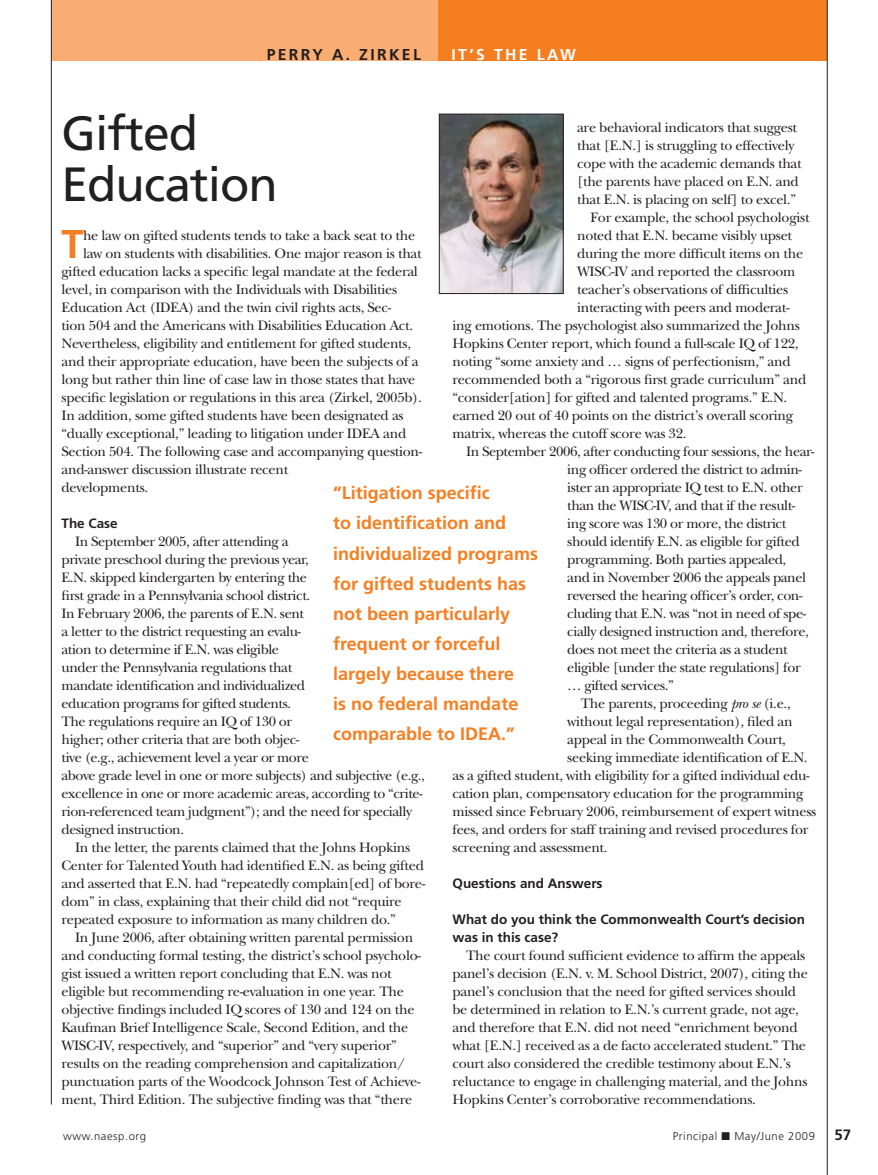
<style>
.page{position:relative;width:878px;height:1175px;background:#fff}
.page>*{position:absolute;margin:0;border:0;box-sizing:border-box;transform-origin:0 0}
.t1{font:48px/51px "Frutiger";letter-spacing:-.02em;color:#231f20}
.t2{font:700 40.05px "Frutiger";color:#f57e20}
.t3{font:700 18px/30px "Frutiger";color:#f57e20}
.t4{font:700 15.75px "Frutiger";letter-spacing:.15em;color:#fff}
.t5{font:700 15.75px "Frutiger";letter-spacing:.15em;color:#231f20}
.t6{font:700 15px "Frutiger";color:#231f20}
.t7{font:14.25px/18px "New Baskerville";letter-spacing:-.02em;color:#231f20}
.t8{font:700 13.5px/18px "Frutiger";color:#231f20}
.t9{font:300 11.25px "Frutiger";letter-spacing:.05em;color:#231f20}
.s1{font-style:italic}
</style>
<div class="page">
<div style="left:51px;top:0;width:388px;height:60px;background:#faad72"></div>
<hr style="left:51px;top:0;width:1px;height:1104px;background:#231f20">
<div style="left:439px;top:0;width:388px;height:60px;background:#f57e20"></div>
<img style="left:441px;top:116px;width:120px;height:176px">
<div style="left:439px;top:114px;width:124px;height:180px;border:1px solid #231f20"></div>
<hr style="left:827px;top:0;width:1px;height:1174px;background:#231f20">
<p class="t4" style="left:451px;top:45px;width:126px">IT’S THE LAW</p>
<p class="t5" style="left:267px;top:45px;width:156px">PERRY A. ZIRKEL</p>
<p class="t4" style="left:457px;top:45px;width:126px">IT’S THE LAW</p>
<h1 class="t1" style="left:62px;top:108px;width:218px">Gifted<br>Education</h1>
<p class="t7" style="left:577px;top:118px;width:222px">are behavioral indicators that suggest</p>
<p class="t7" style="left:577px;top:136px;width:219px">that [E.N.] is struggling to effectively</p>
<p class="t7" style="left:577px;top:154px;width:226px">cope with the academic demands that</p>
<p class="t7" style="left:577px;top:172px;width:223px">[the parents have placed on E.N. and</p>
<p class="t7" style="left:577px;top:190px;width:220px">that E.N. is placing on self] to excel.”</p>
<p class="t7" style="left:590px;top:208px;width:220px">For example, the school psychologist</p>
<p class="t7" style="left:577px;top:226px;width:216px">noted that E.N. became visibly upset</p>
<p class="t7" style="left:577px;top:244px;width:228px">during the more difficult items on the</p>
<p class="t7" style="left:577px;top:262px;width:220px">WISC-IV and reported the classroom</p>
<p class="t7" style="left:577px;top:280px;width:212px">teacher’s observations of difficulties</p>
<p class="t7" style="left:577px;top:298px;width:214px">interacting with peers and moderat-</p>
<p class="t7" style="left:452px;top:316px;width:349px">ing emotions. The psychologist also summarized the Johns</p>
<p class="t7" style="left:452px;top:334px;width:347px">Hopkins Center report, which found a full-scale IQ of 122,</p>
<p class="t7" style="left:452px;top:352px;width:340px">noting “some anxiety and … signs of perfectionism,” and</p>
<p class="t7" style="left:452px;top:370px;width:355px">recommended both a “rigorous first grade curriculum” and</p>
<p class="t7" style="left:452px;top:388px;width:336px">“consider[ation] for gifted and talented programs.” E.N.</p>
<p class="t7" style="left:452px;top:406px;width:342px">earned 20 out of 40 points on the district’s overall scoring</p>
<p class="t7" style="left:452px;top:424px;width:235px">matrix, whereas the cutoff score was 32.</p>
<p class="t7" style="left:466px;top:442px;width:350px">In September 2006, after conducting four sessions, the hear-</p>
<p class="t7" style="left:567px;top:460px;width:236px">ing officer ordered the district to admin-</p>
<p class="t7" style="left:567px;top:478px;width:237px">ister an appropriate IQ test to E.N. other</p>
<p class="t7" style="left:567px;top:496px;width:229px">than the WISC-IV, and that if the result-</p>
<p class="t7" style="left:567px;top:514px;width:220px">ing score was 130 or more, the district</p>
<p class="t7" style="left:567px;top:532px;width:234px">should identify E.N. as eligible for gifted</p>
<p class="t7" style="left:567px;top:550px;width:220px">programming. Both parties appealed,</p>
<p class="t7" style="left:567px;top:568px;width:240px">and in November 2006 the appeals panel</p>
<p class="t7" style="left:567px;top:586px;width:237px">reversed the hearing officer’s order, con-</p>
<p class="t7" style="left:567px;top:604px;width:240px">cluding that E.N. was “not in need of spe-</p>
<p class="t7" style="left:567px;top:622px;width:243px">cially designed instruction and, therefore,</p>
<p class="t7" style="left:567px;top:640px;width:222px">does not meet the criteria as a student</p>
<p class="t7" style="left:567px;top:658px;width:235px">eligible [under the state regulations] for</p>
<p class="t7" style="left:567px;top:676px;width:108px">… gifted services.”</p>
<p class="t7" style="left:580px;top:694px;width:211px">The parents, proceeding <span class="s1">pro se</span> (i.e.,</p>
<p class="t7" style="left:567px;top:712px;width:227px">without legal representation), filed an</p>
<p class="t7" style="left:567px;top:730px;width:220px">appeal in the Commonwealth Court,</p>
<p class="t7" style="left:567px;top:748px;width:242px">seeking immediate identification of E.N.</p>
<p class="t7" style="left:452px;top:766px;width:358px">as a gifted student, with eligibility for a gifted individual edu-</p>
<p class="t7" style="left:452px;top:784px;width:352px">cation plan, compensatory education for the programming</p>
<p class="t7" style="left:452px;top:802px;width:365px">missed since February 2006, reimbursement of expert witness</p>
<p class="t7" style="left:452px;top:820px;width:357px">fees, and orders for staff training and revised procedures for</p>
<p class="t7" style="left:452px;top:838px;width:157px">screening and assessment.</p>
<p class="t8" style="left:452px;top:874px;width:151px">Questions and Answers</p>
<p class="t8" style="left:452px;top:910px;width:354px">What do you think the Commonwealth Court’s decision was in this case?</p>
<p class="t7" style="left:452px;top:946px;width:357px;text-indent:13px">The court found sufficient evidence to affirm the appeals panel’s decision (E.N. v. M. School District, 2007), citing the panel’s conclusion that the need for gifted services should be determined in relation to E.N.’s current grade, not age, and therefore that E.N. did not need “enrichment beyond what [E.N.] received as a de facto accelerated student.” The court also considered the credible testimony about E.N.’s reluctance to engage in challenging material, and the Johns Hopkins Center’s corroborative recommendations.</p>
<h2 class="t2" style="left:62px;top:221px;width:24px">T</h2>
<p class="t7" style="left:83px;top:226px;width:334px">he law on gifted students tends to take a back seat to the</p>
<p class="t7" style="left:83px;top:244px;width:340px">law on students with disabilities. One major reason is that</p>
<p class="t7" style="left:61px;top:262px;width:358px">gifted education lacks a specific legal mandate at the federal</p>
<p class="t7" style="left:61px;top:280px;width:337px">level, in comparison with the Individuals with Disabilities</p>
<p class="t7" style="left:61px;top:298px;width:331px">Education Act (IDEA) and the twin civil rights acts, Sec-</p>
<p class="t7" style="left:61px;top:316px;width:353px">tion 504 and the Americans with Disabilities Education Act.</p>
<p class="t7" style="left:61px;top:334px;width:351px">Nevertheless, eligibility and entitlement for gifted students,</p>
<p class="t7" style="left:61px;top:352px;width:358px">and their appropriate education, have been the subjects of a</p>
<p class="t7" style="left:61px;top:370px;width:355px">long but rather thin line of case law in those states that have</p>
<p class="t7" style="left:61px;top:388px;width:362px">specific legislation or regulations in this area (Zirkel, 2005b).</p>
<p class="t7" style="left:61px;top:406px;width:343px">In addition, some gifted students have been designated as</p>
<p class="t7" style="left:61px;top:424px;width:346px">“dually exceptional,” leading to litigation under IDEA and</p>
<p class="t7" style="left:61px;top:442px;width:362px">Section 504. The following case and accompanying question-</p>
<p class="t7" style="left:61px;top:460px;width:228px">and-answer discussion illustrate recent</p>
<p class="t7" style="left:61px;top:478px;width:88px">developments.</p>
<p class="t8" style="left:62px;top:514px;width:58px">The Case</p>
<p class="t7" style="left:62px;top:532px;width:365px;text-indent:13px">In September 2005, after attending a<br>private preschool during the previous year,<br>E.N. skipped kindergarten by entering the<br>first grade in a Pennsylvania school district.<br>In February 2006, the parents of E.N. sent<br>a letter to the district requesting an evalu-<br>ation to determine if E.N. was eligible<br>under the Pennsylvania regulations that<br>mandate identification and individualized<br>education programs for gifted students.<br>The regulations require an IQ of 130 or<br>higher; other criteria that are both objec-<br>tive (e.g., achievement level a year or more<br>above grade level in one or more subjects) and subjective (e.g., excellence in one or more academic areas, according to “crite&shy;rion-referenced team judgment”); and the need for specially designed instruction.</p>
<p class="t7" style="left:62px;top:838px;width:365px;text-indent:13px">In the letter, the parents claimed that the Johns Hopkins Center for Talented Youth had identified E.N. as being gifted and asserted that E.N. had “repeatedly complain[ed] of bore&shy;dom” in class, explaining that their child did not “require repeated exposure to information as many children do.”</p>
<p class="t7" style="left:62px;top:928px;width:361px;text-indent:13px">In June 2006, after obtaining written parental permission and conducting formal testing, the district’s school psycholo&shy;gist issued a written report concluding that E.N. was not eligible but recommending re-evaluation in one year. The objective findings included IQ scores of 130 and 124 on the Kaufman Brief Intelligence Scale, Second Edition, and the WISC-IV, respectively, and “superior” and “very superior” results on the reading comprehension and capitalization/ punctuation parts of the Woodcock Johnson Test of Achieve&shy;ment, Third Edition. The subjective finding was that “there</p>
<p class="t3" style="left:333px;top:478px;width:206px">“Litigation specific<br>to identification and individualized programs for gifted students has not been particularly frequent or forceful largely because there<br>is no federal mandate comparable to IDEA.”</p>
<p class="t9" style="left:63px;top:1130px;width:85px">www.naesp.org</p>
<p class="t9" style="left:672px;top:1130px;width:46px">Principal</p>
<p class="t9" style="left:734px;top:1130px;width:82px">May/June 2009</p>
<p class="t6" style="left:834px;top:1126px;width:18px">57</p>
</div>
